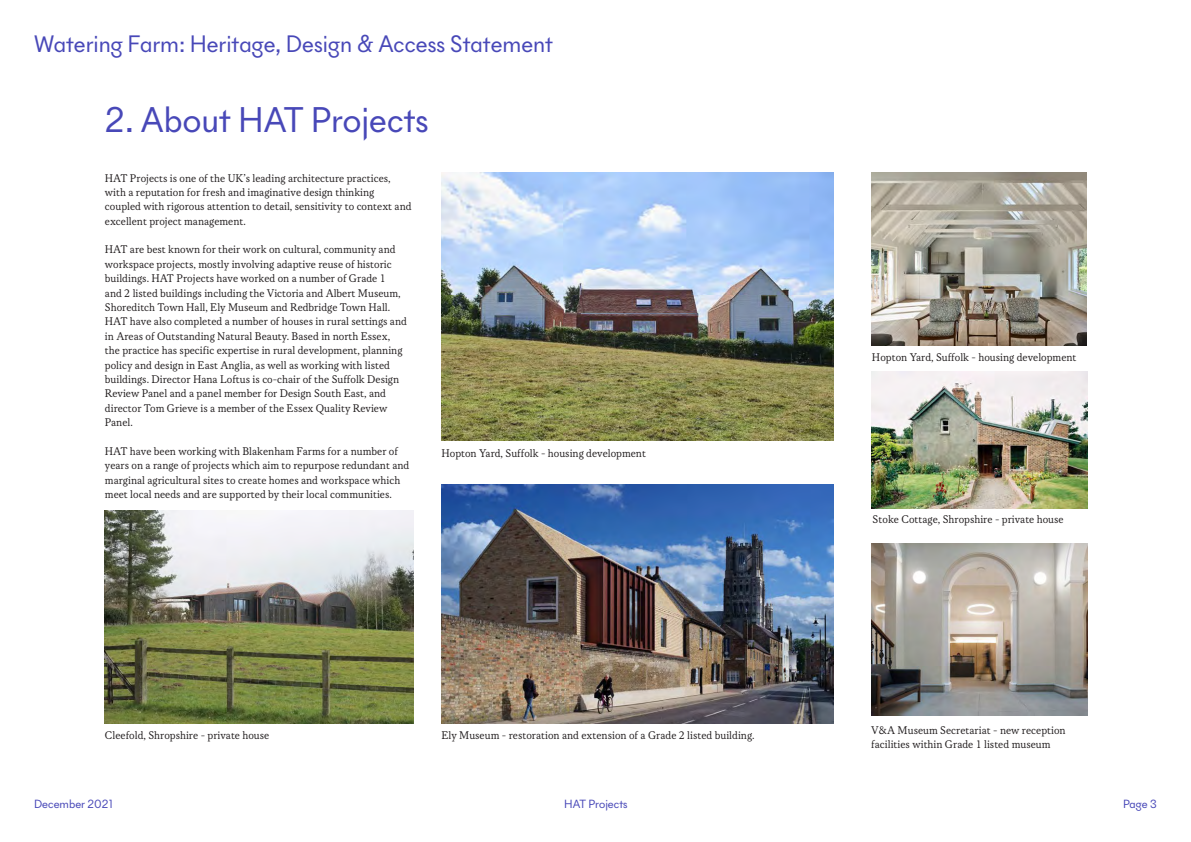
<style>
.page{position:relative;width:1191px;height:842px;background:#fff}
.page>*{position:absolute;margin:0;border:0;box-sizing:border-box;transform-origin:0 0}
.t1{font:36px "New Paris Skyline";color:#4848b8}
.t2{font:24px "New Paris Skyline";color:#4848b8}
.t3{font:12px/14.4px "Korpus A";color:#231f20}
.t4{font:12px "New Paris Skyline";color:#4848b8}
</style>
<div class="page">
<img style="left:871px;top:173px;width:215px;height:173px">
<img style="left:441px;top:173px;width:392px;height:268px">
<img style="left:105px;top:511px;width:308px;height:213px">
<img style="left:872px;top:372px;width:215px;height:136px">
<img style="left:441px;top:485px;width:392px;height:239px">
<img style="left:871px;top:543px;width:216px;height:173px">
<h2 class="t2" style="left:34px;top:29px;width:520px">Watering Farm: Heritage, Design &amp; Access Statement</h2>
<p class="t1" style="left:105px;top:97px;width:325px">2. About HAT Projects</p>
<p class="t3" style="left:105px;top:171px;width:308px">HAT Projects is one of the UK’s leading architecture practices, with a reputation for fresh and imaginative design thinking coupled with rigorous attention to detail, sensitivity to context and excellent project management.</p>
<p class="t3" style="left:105px;top:242px;width:303px">HAT are best known for their work on cultural, community and workspace projects, mostly involving adaptive reuse of historic buildings. HAT Projects have worked on a number of Grade 1<br>and 2 listed buildings including the Victoria and Albert Museum, Shoreditch Town Hall, Ely Museum and Redbridge Town Hall.<br>HAT have also completed a number of houses in rural settings and in Areas of Outstanding Natural Beauty. Based in north Essex, the practice has specific expertise in rural development, planning policy and design in East Anglia, as well as working with listed buildings. Director Hana Loftus is co-chair of the Suffolk Design Review Panel and a panel member for Design South East, and director Tom Grieve is a member of the Essex Quality Review Panel.</p>
<p class="t3" style="left:105px;top:444px;width:306px">HAT have been working with Blakenham Farms for a number of years on a range of projects which aim to repurpose redundant and marginal agricultural sites to create homes and workspace which meet local needs and are supported by their local communities.</p>
<p class="t3" style="left:441px;top:446px;width:206px">Hopton Yard, Suffolk - housing development</p>
<p class="t3" style="left:105px;top:728px;width:166px">Cleefold, Shropshire - private house</p>
<p class="t3" style="left:441px;top:727px;width:315px">Ely Museum - restoration and extension of a Grade 2 listed building.</p>
<p class="t4" style="left:34px;top:797px;width:80px">December 2021</p>
<p class="t4" style="left:564px;top:797px;width:65px">HAT Projects</p>
<p class="t3" style="left:872px;top:350px;width:206px">Hopton Yard, Suffolk - housing development</p>
<p class="t3" style="left:872px;top:512px;width:193px">Stoke Cottage, Shropshire - private house</p>
<p class="t3" style="left:871px;top:722px;width:196px">V&amp;A Museum Secretariat - new reception facilities within Grade 1 listed museum</p>
<p class="t4" style="left:1123px;top:796px;width:35px">Page 3</p>
</div>
